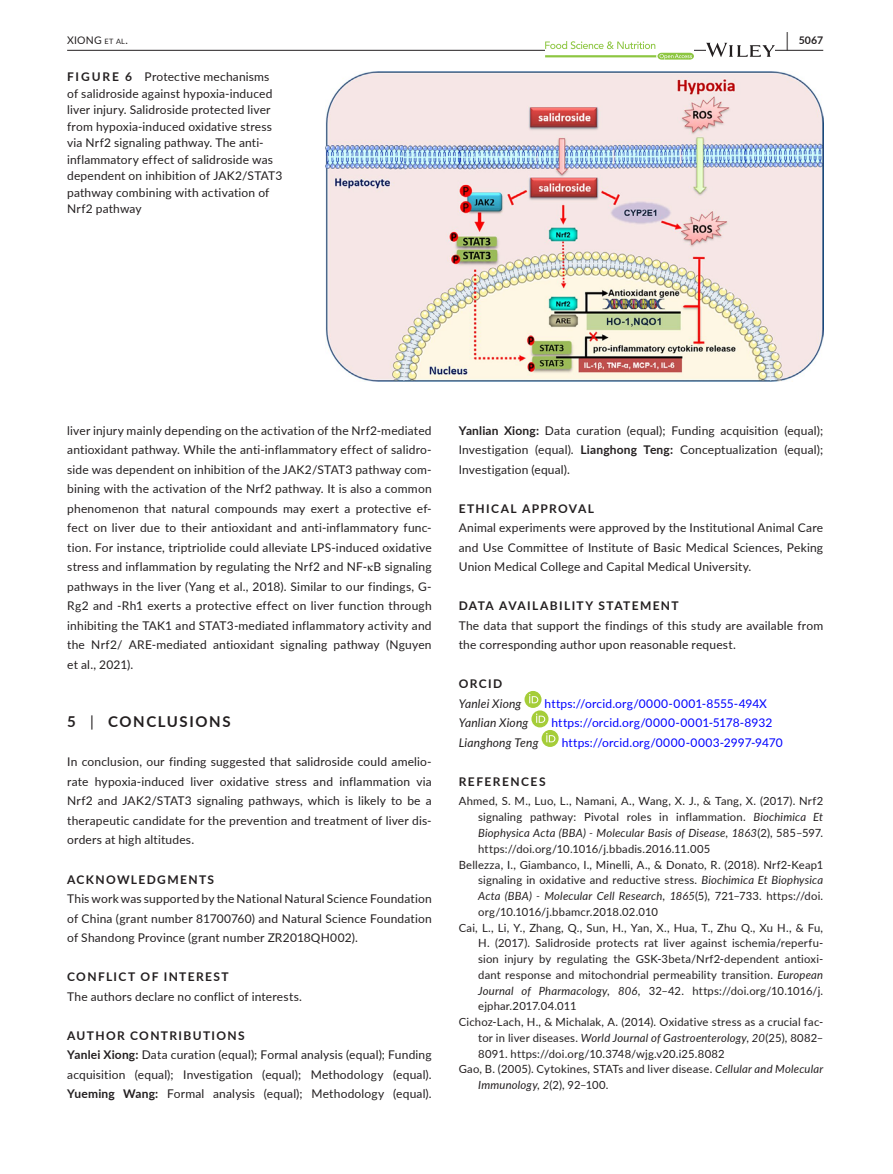
<style>
.page{position:relative;width:893px;height:1174px;background:#fff}
.page>*{position:absolute;margin:0;border:0;box-sizing:border-box;transform-origin:0 0}
.t1{font:700 19.5px "Lato";color:#231f20;scale:.48 1}
.t2{font:700 15px "Lato";letter-spacing:.11em;color:#231f20}
.t3{font:12px/19.5px "Lato";letter-spacing:.015em;color:#231f20;text-align:justify}
.t4{font:12px "Lato";letter-spacing:.01em;color:#00f}
.t5{font:700 12px "Lato";letter-spacing:.115em;color:#231f20}
.t6{font:italic 12px "Lato";letter-spacing:.015em;color:#231f20}
.t7{font:11.25px "Lato";letter-spacing:.015em;color:#231f20}
.t8{font:italic 11.25px "Lato";letter-spacing:.015em;color:#231f20}
.t9{font:10.5px "Lato";letter-spacing:.02em;color:#231f20}
.t10{font:700 10.5px "Lato";color:#231f20}
.s1{font-size:7.35px}
.s2{font-weight:700}
.s3{font-family:"STIX"}
.s4{font-weight:400}
.s5{font-style:italic}
.s6{font-style:normal}
</style>
<div class="page">
<hr style="left:67px;top:50px;width:756px;height:1px;background:#231f20">
<svg style="left:545px;top:41px;width:149px;height:19px"></svg>
<svg style="left:706px;top:43px;width:69px;height:14px"></svg>
<svg style="left:524px;top:691px;width:17px;height:17px"></svg>
<svg style="left:529px;top:694px;width:9px;height:9px"></svg>
<div style="left:531px;top:710px;width:17px;height:17px;background:#a5cd39;border-radius:50%"></div>
<svg style="left:536px;top:713px;width:9px;height:10px"></svg>
<svg style="left:542px;top:730px;width:17px;height:17px"></svg>
<svg style="left:546px;top:733px;width:9px;height:9px"></svg>
<img style="left:326px;top:72px;width:497px;height:310px">
<h1 class="t1" style="left:786px;top:25px;width:7px">|</h1>
<p class="t9" style="left:67px;top:33px;width:62px">XIONG <span class="s1">et al</span>.</p>
<p class="t10" style="left:799px;top:33px;width:26px">5067</p>
<p class="t3" style="left:67px;top:68px;width:217px;line-height:16.5px;text-align:left"><span class="s2">FIGURE 6</span> Protective mechanisms of salidroside against hypoxia-induced liver injury. Salidroside protected liver from hypoxia-induced oxidative stress via Nrf2 signaling pathway. The anti&shy;inflammatory effect of salidroside was dependent on inhibition of JAK2/STAT3 pathway combining with activation of Nrf2 pathway</p>
<p class="t3" style="left:67px;top:420px;width:366px">liver injury mainly depending on the activation of the Nrf2-mediated antioxidant pathway. While the anti-inflammatory effect of salidro&shy;side was dependent on inhibition of the JAK2/STAT3 pathway com&shy;bining with the activation of the Nrf2 pathway. It is also a common phenomenon that natural compounds may exert a protective ef&shy;fect on liver due to their antioxidant and anti-inflammatory func&shy;tion. For instance, triptriolide could alleviate LPS-induced oxidative stress and inflammation by regulating the Nrf2 and NF-<span class="s3">κ</span>B signaling pathways in the liver (Yang et al., 2018). Similar to our findings, G-Rg2 and -Rh1 exerts a protective effect on liver function through inhibiting the TAK1 and STAT3-mediated inflammatory activity and the Nrf2/ ARE‑mediated antioxidant signaling pathway (Nguyen et al., 2021).</p>
<p class="t2" style="left:67px;top:711px;width:165px">5 <span class="s4">|</span> CONCLUSIONS</p>
<p class="t3" style="left:67px;top:752px;width:366px">In conclusion, our finding suggested that salidroside could amelio&shy;rate hypoxia-induced liver oxidative stress and inflammation via Nrf2 and JAK2/STAT3 signaling pathways, which is likely to be a therapeutic candidate for the prevention and treatment of liver dis&shy;orders at high altitudes.</p>
<p class="t5" style="left:67px;top:870px;width:148px">ACKNOWLEDGMENTS</p>
<p class="t3" style="left:67px;top:888px;width:366px">This work was supported by the National Natural Science Foundation of China (grant number 81700760) and Natural Science Foundation of Shandong Province (grant number ZR2018QH002).</p>
<p class="t5" style="left:67px;top:967px;width:163px">CONFLICT OF INTEREST</p>
<p class="t3" style="left:67px;top:986px;width:236px">The authors declare no conflict of interests.</p>
<p class="t3" style="left:67px;top:1025px;width:366px;text-align:left"><span class="s2">AUTHOR CONTRIBUTIONS<br>Yanlei Xiong:</span> Data curation (equal); Formal analysis (equal); Funding acquisition (equal); Investigation (equal); Methodology (equal).<br><span class="s2">Yueming Wang:</span> Formal analysis (equal); Methodology (equal).</p>
<p class="t3" style="left:459px;top:420px;width:366px"><span class="s2">Yanlian Xiong:</span> Data curation (equal); Funding acquisition (equal); Investigation (equal). <span class="s2">Lianghong Teng:</span> Conceptualization (equal); Investigation (equal).</p>
<p class="t5" style="left:459px;top:499px;width:137px">ETHICAL APPROVAL</p>
<p class="t3" style="left:459px;top:518px;width:366px">Animal experiments were approved by the Institutional Animal Care and Use Committee of Institute of Basic Medical Sciences, Peking Union Medical College and Capital Medical University.</p>
<p class="t5" style="left:459px;top:597px;width:221px">DATA AVAILABILITY STATEMENT</p>
<p class="t3" style="left:459px;top:615px;width:366px">The data that support the findings of this study are available from the corresponding author upon reasonable request.</p>
<p class="t5" style="left:459px;top:675px;width:45px">ORCID</p>
<p class="t6" style="left:459px;top:695px;width:64px">Yanlei Xiong</p>
<p class="t4" style="left:545px;top:695px;width:224px">https://orcid.org/0000-0001-8555-494X</p>
<p class="t6" style="left:459px;top:714px;width:71px">Yanlian Xiong</p>
<p class="t4" style="left:552px;top:714px;width:222px">https://orcid.org/0000-0001-5178-8932</p>
<p class="t6" style="left:459px;top:734px;width:81px">Lianghong Teng</p>
<p class="t4" style="left:562px;top:734px;width:222px">https://orcid.org/0000-0003-2997-9470</p>
<p class="t5" style="left:459px;top:772px;width:88px">REFERENCES</p>
<p class="t7" style="left:459px;top:793px;width:366px">Ahmed, S. M., Luo, L., Namani, A., Wang, X. J., &amp; Tang, X. (2017). Nrf2</p>
<p class="t7" style="left:478px;top:809px;width:346px">signaling pathway: Pivotal roles in inflammation. <span class="s5">Biochimica Et</span></p>
<p class="t8" style="left:478px;top:825px;width:346px">Biophysica Acta (BBA) - Molecular Basis of Disease<span class="s6">,</span> 1863<span class="s6">(2), 585–597.</span></p>
<p class="t7" style="left:478px;top:840px;width:234px">https://doi.org/10.1016/j.bbadis.2016.11.005</p>
<p class="t7" style="left:459px;top:856px;width:366px">Bellezza, I., Giambanco, I., Minelli, A., &amp; Donato, R. (2018). Nrf2-Keap1</p>
<p class="t7" style="left:478px;top:872px;width:346px">signaling in oxidative and reductive stress. <span class="s5">Biochimica Et Biophysica</span></p>
<p class="t8" style="left:478px;top:888px;width:346px">Acta (BBA) - Molecular Cell Research<span class="s6">,</span> 1865<span class="s6">(5), 721–733. https://doi.</span></p>
<p class="t7" style="left:478px;top:903px;width:181px">org/10.1016/j.bbamcr.2018.02.010</p>
<p class="t7" style="left:459px;top:919px;width:366px">Cai, L., Li, Y., Zhang, Q., Sun, H., Yan, X., Hua, T., Zhu Q., Xu H., &amp; Fu,</p>
<p class="t7" style="left:478px;top:935px;width:346px">H. (2017). Salidroside protects rat liver against ischemia/reperfu-</p>
<p class="t7" style="left:478px;top:951px;width:346px">sion injury by regulating the GSK-3beta/Nrf2-dependent antioxi-</p>
<p class="t7" style="left:478px;top:966px;width:346px">dant response and mitochondrial permeability transition. <span class="s5">European</span></p>
<p class="t7" style="left:478px;top:982px;width:346px"><span class="s5">Journal of Pharmacology</span>, <span class="s5">806</span>, 32–42. https://doi.org/10.1016/j.</p>
<p class="t7" style="left:478px;top:998px;width:100px">ejphar.2017.04.011</p>
<p class="t7" style="left:459px;top:1014px;width:366px">Cichoz-Lach, H., &amp; Michalak, A. (2014). Oxidative stress as a crucial fac-</p>
<p class="t8" style="left:478px;top:1029px;width:346px"><span class="s6">tor in liver diseases.</span> World Journal of Gastroenterology<span class="s6">,</span> 20<span class="s6">(25), 8082–</span></p>
<p class="t7" style="left:478px;top:1045px;width:248px">8091. https://doi.org/10.3748/wjg.v20.i25.8082</p>
<p class="t7" style="left:459px;top:1061px;width:366px">Gao, B. (2005). Cytokines, STATs and liver disease. <span class="s5">Cellular and Molecular</span></p>
<p class="t7" style="left:478px;top:1077px;width:132px"><span class="s5">Immunology</span>, <span class="s5">2</span>(2), 92–100.</p>
</div>
